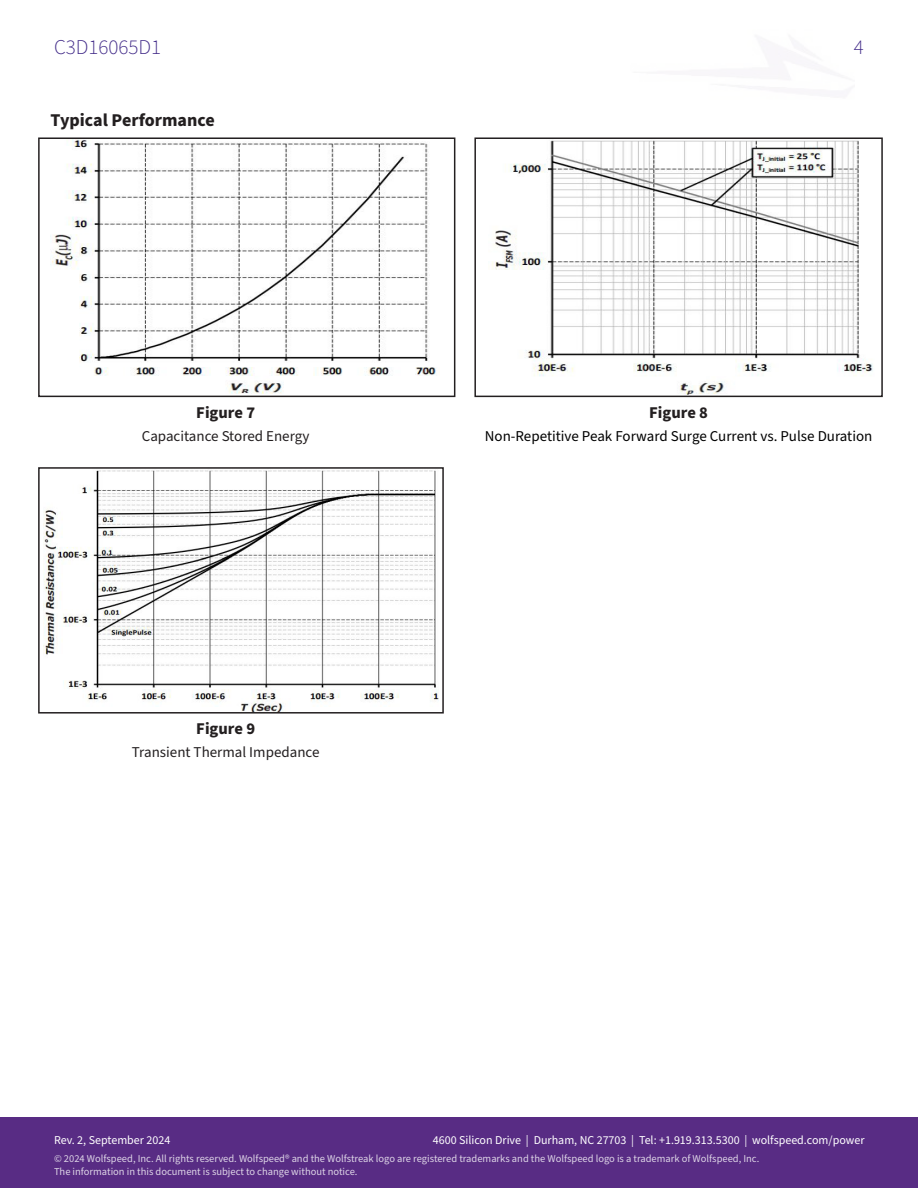
<style>
.page{position:relative;width:918px;height:1188px;background:#fff}
.page>*{position:absolute;margin:0;border:0;box-sizing:border-box;transform-origin:0 0}
.t1{font:300 21px "Source Sans Pro";color:#412a88}
.Section{font:700 18px "Source Sans Pro";color:#231f20}
.Section-2{font:700 16.5px "Source Sans Pro";color:#231f20}
.t2{font:15px "Source Sans Pro";color:#000}
.t3{font:15px "Source Sans Pro";color:#231f20}
.t4{font:12px "Source Sans Pro";color:#fff}
.t5{font:10.5px/12.6px "Source Sans Pro";color:#fff}
</style>
<div class="page">
<div style="left:0;top:1118px;width:918px;height:70px;background:#582c84"></div>
<img style="left:50px;top:140px;width:386px;height:254px">
<div style="left:38px;top:137px;width:417px;height:260px;border:2px solid #231f20"></div>
<img style="left:492px;top:140px;width:381px;height:254px">
<div style="left:474px;top:137px;width:409px;height:260px;border:2px solid #231f20"></div>
<img style="left:43px;top:470px;width:395px;height:241px">
<div style="left:38px;top:467px;width:406px;height:247px;border:2px solid #231f20"></div>
<p class="t1" style="left:54px;top:33px;width:109px">C3D16065D1</p>
<p class="Section" style="left:50px;top:108px;width:166px">Typical Performance</p>
<p class="Section-2" style="left:196px;top:402px;width:60px">Figure 7</p>
<p class="t3" style="left:142px;top:426px;width:169px">Capacitance Stored Energy</p>
<p class="Section-2" style="left:196px;top:718px;width:60px">Figure 9</p>
<p class="t3" style="left:132px;top:742px;width:189px">Transient Thermal Impedance</p>
<h1 class="t1" style="left:854px;top:33px;width:12px">4</h1>
<p class="Section-2" style="left:649px;top:402px;width:60px">Figure 8</p>
<p class="t2" style="left:485px;top:426px;width:389px">Non-Repetitive Peak Forward Surge Current vs. Pulse Duration</p>
<p class="t4" style="left:433px;top:1132px;width:433px">4600 Silicon Drive | Durham, NC 27703 | Tel: +1.919.313.5300 | wolfspeed.com/power</p>
<p class="t5" style="left:54px;top:1153px;width:707px">© 2024 Wolfspeed, Inc. All rights reserved. Wolfspeed® and the Wolfstreak logo are registered trademarks and the Wolfspeed logo is a trademark of Wolfspeed, Inc.<br>The information in this document is subject to change without notice.</p>
<p class="t4" style="left:54px;top:1132px;width:118px">Rev. 2, September 2024</p>
</div>
